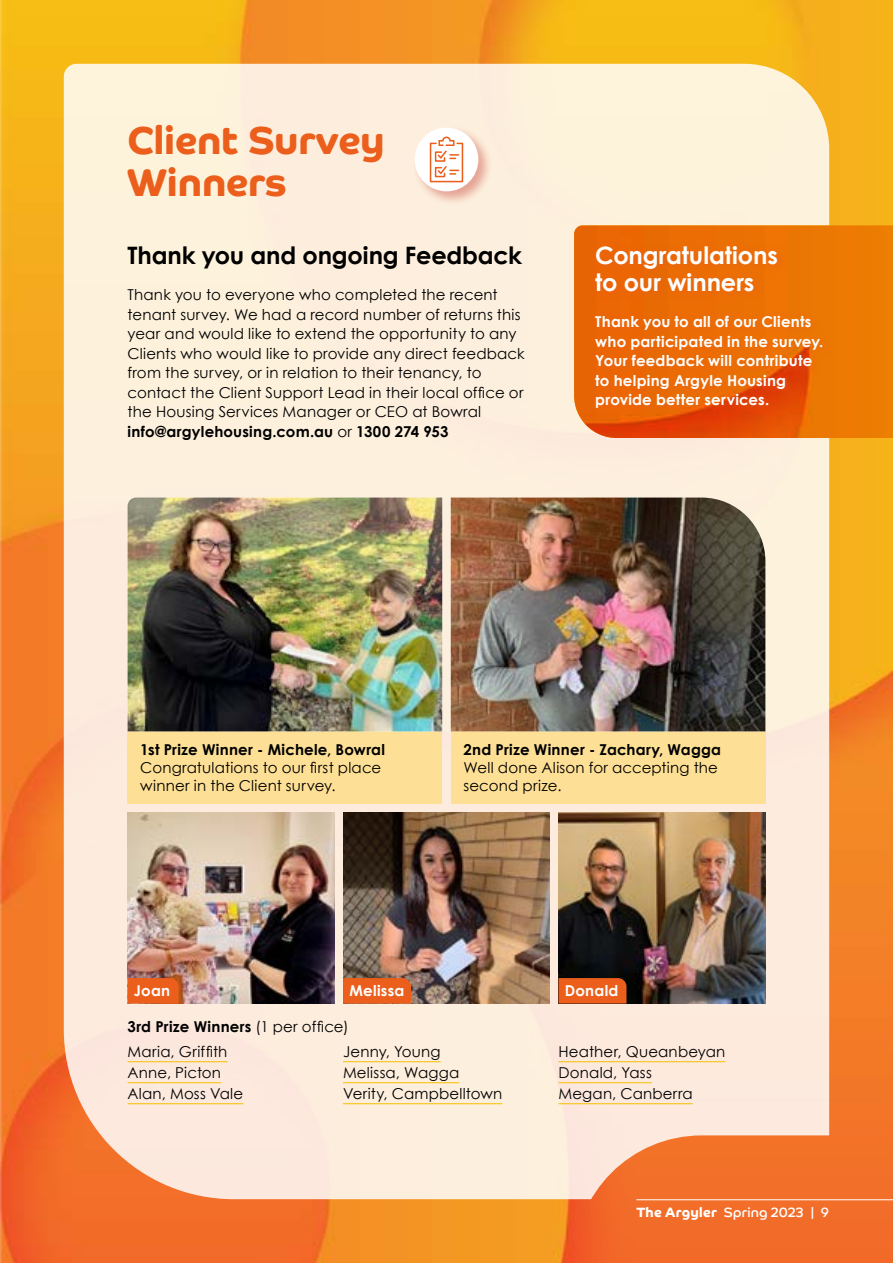
<style>
.page{position:relative;width:893px;height:1263px;background:#fff}
.page>*{position:absolute;margin:0;border:0;box-sizing:border-box;transform-origin:0 0}
.t1{font:700 39px/42px "Co Headline";color:#eb5e1b}
.t2{font:700 24px/27px "Century Gothic";letter-spacing:-.005em;color:#fff}
.t3{font:700 24px "Century Gothic";letter-spacing:-.01em;color:#000}
.t4{font:15px/19.5px "Century Gothic";letter-spacing:.01em;color:#000}
.t5{font:700 15px/19.5px "Century Gothic";letter-spacing:.015em;color:#fff}
.t6{font:700 15px "Century Gothic";letter-spacing:.015em;color:#000}
.t7{font:13.5px "Co Headline";letter-spacing:.015em;color:#fff}
.s1{font-weight:700}
</style>
<div class="page">
<img style="left:0;top:0;width:893px;height:1263px">
<div style="left:64px;top:64px;width:765px;height:1135px;background:#fdefdd"></div>
<img style="left:574px;top:1135px;width:319px;height:128px">
<img style="left:574px;top:225px;width:319px;height:213px">
<div style="left:128px;top:731px;width:314px;height:73px;background:#fddf95"></div>
<div style="left:451px;top:731px;width:314px;height:73px;background:#fddf95"></div>
<hr style="left:128px;top:1061px;width:99px;height:1px;background:#f7c000">
<hr style="left:128px;top:1082px;width:93px;height:1px;background:#f7c000">
<hr style="left:128px;top:1103px;width:115px;height:1px;background:#f7c000">
<hr style="left:343px;top:1061px;width:98px;height:1px;background:#f7c000">
<hr style="left:343px;top:1082px;width:116px;height:1px;background:#f7c000">
<hr style="left:343px;top:1103px;width:159px;height:1px;background:#f7c000">
<hr style="left:558px;top:1061px;width:167px;height:1px;background:#f7c000">
<hr style="left:558px;top:1082px;width:94px;height:1px;background:#f7c000">
<hr style="left:558px;top:1103px;width:135px;height:1px;background:#f7c000">
<div style="left:591px;top:241px;width:243px;height:177px;background:#eb5e1b;opacity:.6"></div>
<div style="left:413px;top:126px;width:79px;height:79px;background:#c23327;opacity:.4"></div>
<div style="left:415px;top:128px;width:63px;height:63px;background:#fff;border-radius:50%"></div>
<svg style="left:429px;top:136px;width:35px;height:47px"></svg>
<img style="left:128px;top:497px;width:314px;height:234px">
<img style="left:128px;top:812px;width:206px;height:191px">
<img style="left:451px;top:497px;width:314px;height:234px">
<img style="left:343px;top:812px;width:207px;height:191px">
<img style="left:558px;top:812px;width:207px;height:191px">
<svg style="left:128px;top:978px;width:51px;height:25px"></svg>
<div style="left:343px;top:978px;width:68px;height:25px;background:#eb5e1b"></div>
<div style="left:558px;top:978px;width:68px;height:25px;background:#eb5e1b"></div>
<hr style="left:636px;top:1199px;width:257px;height:1px;background:#fff">
<h1 class="t1" style="left:128px;top:120px;width:258px">Client Survey<br>Winners</h1>
<h2 class="t3" style="left:128px;top:240px;width:396px">Thank you and ongoing Feedback</h2>
<p class="t4" style="left:128px;top:285px;width:399px">Thank you to everyone who completed the recent tenant survey. We had a record number of returns this year and would like to extend the opportunity to any Clients who would like to provide any direct feedback from the survey, or in relation to their tenancy, to contact the Client Support Lead in their local office or the Housing Services Manager or CEO at Bowral <span class="s1">info@argylehousing.com.au</span> or <span class="s1">1300 274 953</span></p>
<h2 class="t2" style="left:595px;top:241px;width:184px">Congratulations to our winners</h2>
<p class="t5" style="left:595px;top:312px;width:230px">Thank you to all of our Clients who participated in the survey.<br>Your feedback will contribute to helping Argyle Housing provide better services.</p>
<p class="t6" style="left:140px;top:740px;width:246px">1st Prize Winner - Michele, Bowral</p>
<p class="t4" style="left:140px;top:759px;width:243px;line-height:18px">Congratulations to our first place winner in the Client survey.</p>
<p class="t6" style="left:463px;top:740px;width:259px">2nd Prize Winner - Zachary, Wagga</p>
<p class="t4" style="left:463px;top:759px;width:256px;line-height:18px">Well done Alison for accepting the second prize.</p>
<p class="t5" style="left:134px;top:981px;width:38px">Joan</p>
<p class="t5" style="left:349px;top:981px;width:56px">Melissa</p>
<p class="t5" style="left:565px;top:981px;width:55px">Donald</p>
<p class="t4" style="left:128px;top:1013px;width:223px;line-height:25.2px"><span class="s1">3rd Prize Winners</span> (1 per office)<br>Maria, Griffith</p>
<p class="t4" style="left:128px;top:1062px;width:117px;line-height:21px">Anne, Picton<br>Alan, Moss Vale</p>
<p class="t4" style="left:343px;top:1041px;width:161px;line-height:21px">Jenny, Young<br>Melissa, Wagga<br>Verity, Campbelltown</p>
<p class="t4" style="left:558px;top:1041px;width:168px;line-height:21px">Heather, Queanbeyan<br>Donald, Yass<br>Megan, Canberra</p>
<p class="t7" style="left:636px;top:1204px;width:194px"><span class="s1">The Argyler</span> Spring 2023 | 9</p>
</div>
